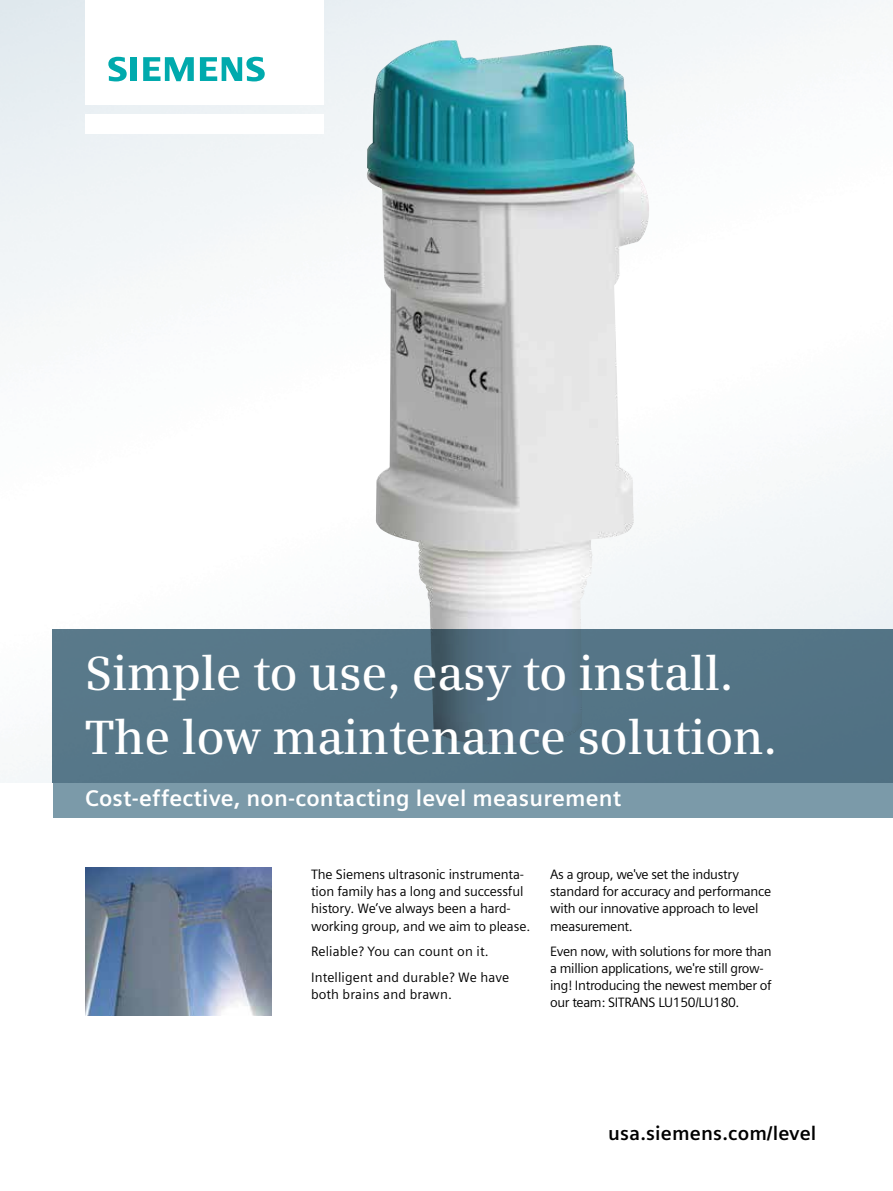
<style>
.page{position:relative;width:893px;height:1191px;background:#fff}
.page>*{position:absolute;margin:0;border:0;box-sizing:border-box;transform-origin:0 0}
.t1{font:600 48px/64.1px "Siemens Serif";letter-spacing:-.01em;color:#fff}
.t2{font:700 22.65px "Siemens Sans OT";letter-spacing:.01em;color:#fff}
.t3{font:700 19.5px "Siemens Sans OT";letter-spacing:.01em;color:#000}
.t4{font:13.5px/17.1px "Siemens Sans OT";letter-spacing:-.025em;color:#000}
.t5{font:13.5px/25.7px "Siemens Sans OT";letter-spacing:.01em;color:#000}
</style>
<div class="page">
<div style="left:237px;top:783px;width:656px;height:34px;background:#7b9aa9"></div>
<img style="left:0;top:0;width:893px;height:782px">
<img style="left:366px;top:40px;width:286px;height:589px">
<div style="left:85px;top:114px;width:238px;height:19px;background:#fff"></div>
<div style="left:85px;top:0;width:238px;height:105px;background:#fff"></div>
<svg style="left:108px;top:57px;width:19px;height:24px"></svg>
<div style="left:130px;top:57px;width:7px;height:24px;background:#00aaad"></div>
<svg style="left:143px;top:57px;width:51px;height:24px"></svg>
<svg style="left:200px;top:57px;width:65px;height:24px"></svg>
<div style="left:53px;top:629px;width:840px;height:154px;background:#557587"></div>
<div style="left:53px;top:783px;width:816px;height:34px;background:#7b9aa9"></div>
<img style="left:85px;top:867px;width:186px;height:148px">
<h1 class="t1" style="left:85px;top:641px;width:693px">Simple to use, easy to install.<br>The low maintenance solution.</h1>
<h2 class="t2" style="left:85px;top:785px;width:538px">Cost-effective, non-contacting level measurement</h2>
<p class="t4" style="left:311px;top:866px;width:221px">The Siemens ultrasonic instrumenta&shy;tion family has a long and successful history. We’ve always been a hard&shy;working group, and we aim to please.</p>
<p class="t5" style="left:311px;top:938px;width:200px">Reliable? You can count on it.<br>Intelligent and durable? We have</p>
<p class="t5" style="left:311px;top:981px;width:142px">both brains and brawn.</p>
<p class="t4" style="left:550px;top:866px;width:222px">As a group, we've set the industry standard for accuracy and performance with our innovative approach to level measurement.</p>
<p class="t4" style="left:550px;top:943px;width:223px">Even now, with solutions for more than a million applications, we're still grow&shy;ing! Introducing the newest member of our team: SITRANS LU150/LU180.</p>
<h3 class="t3" style="left:608px;top:1122px;width:210px">usa.siemens.com/level</h3>
</div>
